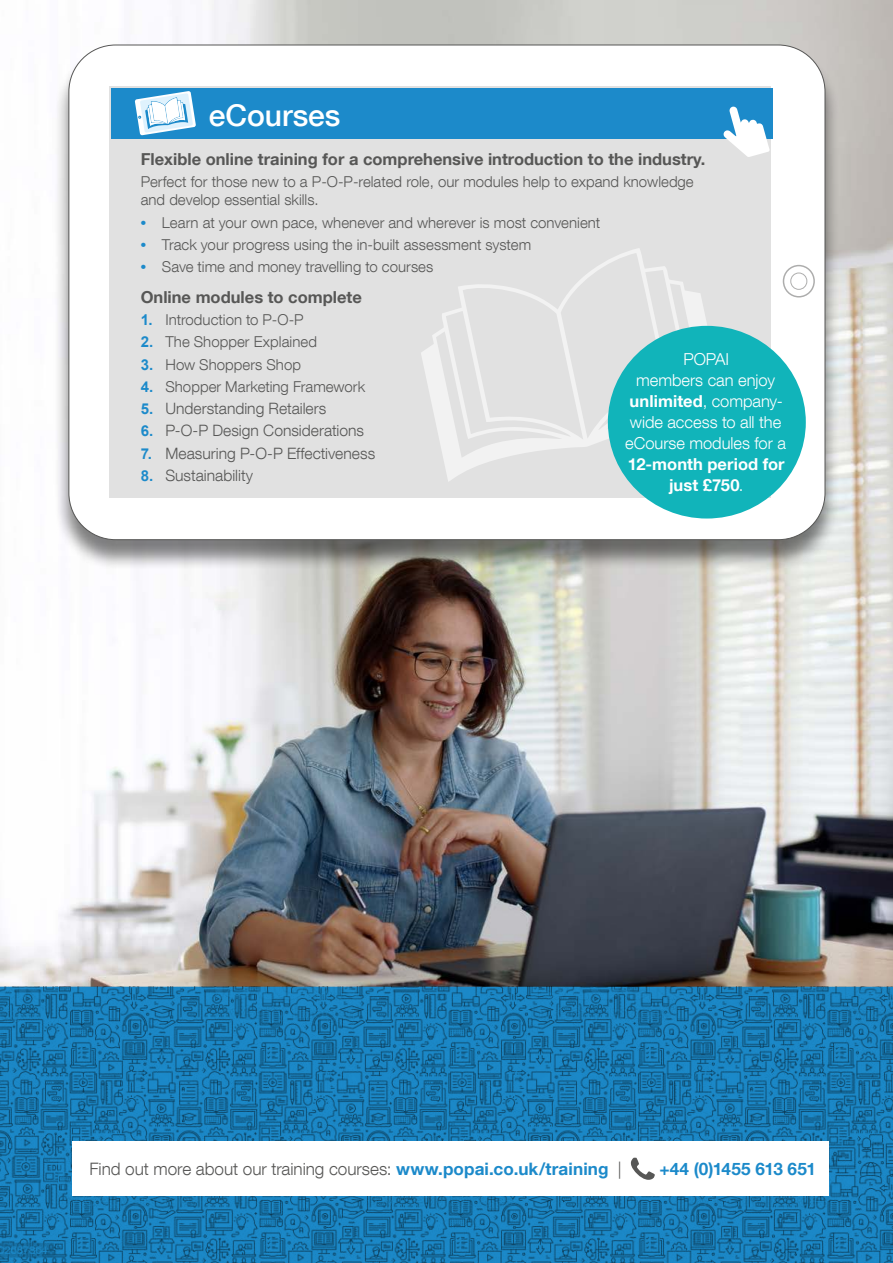
<style>
.page{position:relative;width:893px;height:1263px;background:#fff}
.page>*{position:absolute;margin:0;border:0;box-sizing:border-box;transform-origin:0 0}
.t1{font:500 30px "Helvetica Neue LT Com";color:#fff}
.t2{font:300 17.1px "Helvetica Neue LT Com";letter-spacing:-.005em;color:#575756}
.t3{font:700 17.1px "Helvetica Neue LT Com";color:#1c8aca}
.t4{font:300 16.5px/21px "Helvetica Neue LT Com";color:#fff;text-align:center}
.t5{font:700 16.5px "Helvetica Neue LT Com";color:#575756}
.t6{font:300 15.6px "Helvetica Neue LT Com";color:#575756}
.t7{font:300 15px/18px "Helvetica Neue LT Com";color:#575756}
.s1{font-family:"Arial";font-weight:700;color:#1c8aca}
.s2{font-family:"Arial";font-weight:700;font-size:15px;color:#1c8aca}
.s3{font-weight:700}
.s4{font-weight:700;color:#1c8aca}
</style>
<div class="page">
<img style="left:0;top:0;width:893px;height:987px">
<img style="left:0;top:987px;width:893px;height:276px">
<div style="left:55px;top:48px;width:784px;height:523px;background:#000;opacity:.5"></div>
<div style="left:69px;top:45px;width:756px;height:495px;background:#fff;border-radius:47px"></div>
<div style="left:109px;top:87px;width:662px;height:411px;background:#e1e1e1"></div>
<div style="left:783px;top:265px;width:32px;height:32px;border:2px solid #575756;border-radius:50%"></div>
<div style="left:790px;top:273px;width:17px;height:17px;border:1px solid #575756;border-radius:8px"></div>
<svg style="left:421px;top:248px;width:306px;height:234px"></svg>
<div style="left:111px;top:88px;width:661px;height:51px;background:#1c8aca"></div>
<div style="left:608px;top:326px;width:198px;height:192px;background:#11b4ba;border-radius:50%"></div>
<svg style="left:135px;top:91px;width:61px;height:44px"></svg>
<svg style="left:723px;top:106px;width:47px;height:51px"></svg>
<div style="left:73px;top:1142px;width:756px;height:54px;background:#fff"></div>
<svg style="left:631px;top:1158px;width:24px;height:22px"></svg>
<p class="t1" style="left:209px;top:97px;width:133px">eCourses</p>
<p class="t5" style="left:141px;top:149px;width:566px">Flexible online training for a comprehensive introduction to the industry.</p>
<p class="t7" style="left:141px;top:173px;width:554px">Perfect for those new to a P-O-P-related role, our modules help to expand knowledge and develop essential skills.</p>
<p class="t7" style="left:141px;top:213px;width:461px"><span class="s1">•</span> Learn at your own pace, whenever and wherever is most convenient</p>
<p class="t7" style="left:141px;top:235px;width:392px"><span class="s1">•</span> Track your progress using the in-built assessment system</p>
<p class="t7" style="left:141px;top:257px;width:294px"><span class="s1">•</span> Save time and money travelling to courses</p>
<p class="t5" style="left:141px;top:287px;width:223px">Online modules to complete</p>
<p class="t7" style="left:141px;top:311px;width:164px"><span class="s1">1.</span> Introduction to P-O-P</p>
<p class="t7" style="left:141px;top:333px;width:178px"><span class="s1">2.</span> The Shopper Explained</p>
<p class="t7" style="left:141px;top:355px;width:162px"><span class="s1">3.</span> How Shoppers Shop</p>
<p class="t7" style="left:141px;top:377px;width:226px"><span class="s1">4.</span> Shopper Marketing Framework</p>
<p class="t6" style="left:141px;top:399px;width:187px"><span class="s2">5.</span> Understanding Retailers</p>
<p class="t6" style="left:141px;top:421px;width:225px"><span class="s2">6.</span> P-O-P Design Considerations</p>
<p class="t6" style="left:141px;top:444px;width:236px"><span class="s2">7.</span> Measuring P-O-P Effectiveness</p>
<p class="t6" style="left:141px;top:466px;width:114px"><span class="s2">8.</span> Sustainability</p>
<p class="t4" style="left:625px;top:348px;width:162px">POPAI<br>members can enjoy <span class="s3">unlimited</span>, company&shy;wide access to all the eCourse modules for a<br><span class="s3">12-month period for just £750</span>.</p>
<p class="t2" style="left:89px;top:1158px;width:534px">Find out more about our training courses: <span class="s4">www.popai.co.uk/training</span> |</p>
<p class="t3" style="left:659px;top:1158px;width:158px">+44 (0)1455 613 651</p>
</div>
